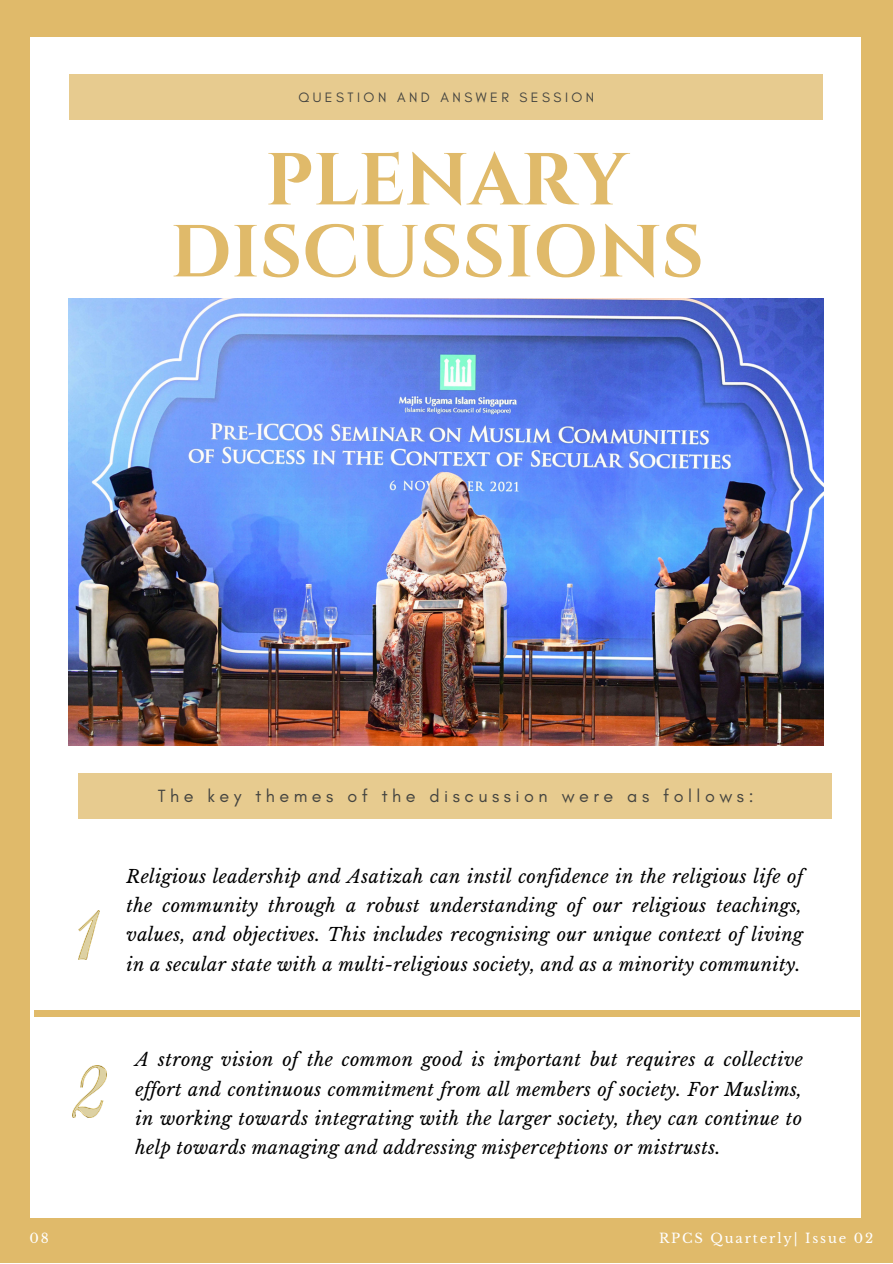
<style>
.page{position:relative;width:893px;height:1264px;background:#fff}
.page>*{position:absolute;margin:0;border:0;box-sizing:border-box;transform-origin:0 0}
.t1{font:700 73.5px/72px "Cinzel";color:#e0ba6a;text-align:center}
.t2{font:italic 18px/29.2px "Libre Baskerville";letter-spacing:.02em;color:#000;text-align:justify}
.t3{font:18px "Glacial Indifference";letter-spacing:.25em;color:#444440}
.t4{font:13.8px "Glacial Indifference";letter-spacing:.25em;color:#444440}
.t5{font:13.2px "Libre Baskerville";letter-spacing:.14em;color:#fff}
</style>
<div class="page">
<div style="left:0;top:0;width:892px;height:1262px;background:#e0ba6a"></div>
<div style="left:30px;top:37px;width:830px;height:1180px;background:#fff"></div>
<div style="left:70px;top:74px;width:753px;height:45px;background:#e7cb8f"></div>
<img style="left:69px;top:299px;width:754px;height:446px">
<div style="left:78px;top:773px;width:754px;height:45px;background:#e7cb8f"></div>
<div style="left:35px;top:1010px;width:825px;height:6px;background:#e0ba6a"></div>
<img style="left:78px;top:910px;width:22px;height:49px">
<img style="left:72px;top:1065px;width:35px;height:52px">
<p class="t4" style="left:298px;top:89px;width:297px">QUESTION AND ANSWER SESSION</p>
<h1 class="t1" style="left:170px;top:146px;width:535px">PLENARY<br>DISCUSSIONS</h1>
<p class="t3" style="left:158px;top:785px;width:597px">The key themes of the discussion were as follows:</p>
<p class="t2" style="left:126px;top:862px;width:678px">Religious leadership and Asatizah can instil confidence in the religious life of the community through a robust understanding of our religious teachings, values, and objectives. This includes recognising our unique context of living in a secular state with a multi-religious society, and as a minority community.</p>
<p class="t2" style="left:135px;top:1045px;width:669px">A strong vision of the common good is important but requires a collective ef ort and continuous commitment from all members of society. For Muslims, in working towards integrating with the larger society, they can continue to help towards managing and addressing misperceptions or mistrusts.</p>
<p class="t5" style="left:29px;top:1230px;width:21px">08</p>
<p class="t5" style="left:659px;top:1230px;width:216px">RPCS Quarterly| Issue 02</p>
</div>
